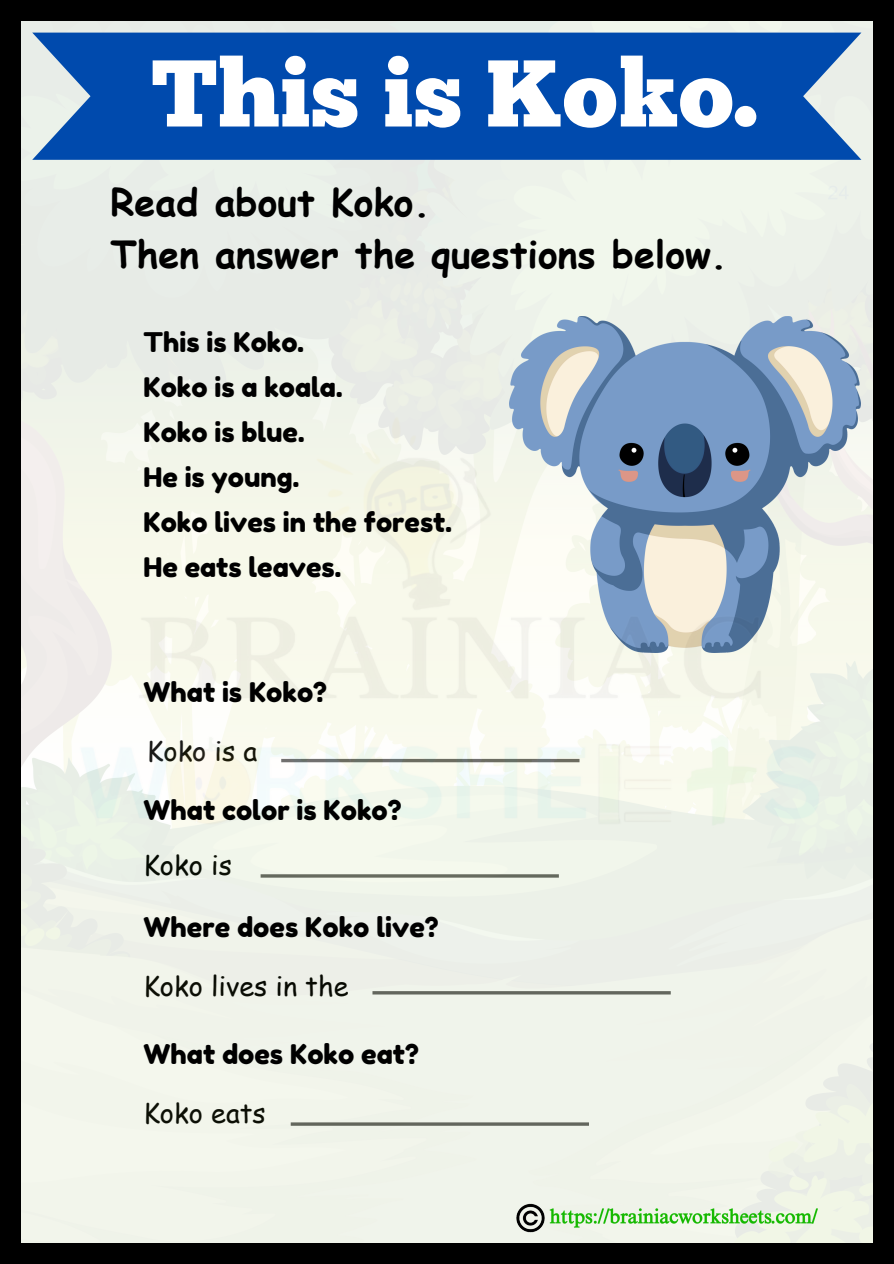
<style>
.page{position:relative;width:894px;height:1264px;background:#fff}
.page>*{position:absolute;margin:0;border:0;box-sizing:border-box;transform-origin:0 0}
.t1{font:94.5px "Chunk Five";color:#fff}
.t2{font:700 37.5px/51.8px "Comic Sans MS";color:#000}
.t3{font:27px "Fredoka One";color:#000}
.t4{font:27px "Comic Sans MS";color:#000}
</style>
<div class="page">
<div style="left:20px;top:20px;width:853px;height:1223px;background:#eff3ea"></div>
<img style="left:509px;top:316px;width:351px;height:90px">
<svg style="left:32px;top:33px;width:829px;height:127px;background:#1055b1"></svg>
<div style="left:0;top:0;width:20px;height:1263px;background:#000"></div>
<div style="left:873px;top:0;width:20px;height:1263px;background:#000"></div>
<div style="left:0;top:1243px;width:893px;height:20px;background:#000"></div>
<div style="left:0;top:0;width:893px;height:20px;background:#000"></div>
<img style="left:826px;top:180px;width:25px;height:25px">
<img style="left:20px;top:406px;width:853px;height:450px">
<img style="left:509px;top:1201px;width:315px;height:37px">
<p class="t1" style="left:151px;top:56px;width:608px">This is Koko.</p>
<p class="t2" style="left:111px;top:175px;width:618px">Read about Koko.<br>Then answer the questions below.</p>
<p class="t3" style="left:143px;top:326px;width:162px">This is Koko.</p>
<p class="t3" style="left:143px;top:371px;width:200px">Koko is a koala.</p>
<p class="t3" style="left:143px;top:416px;width:162px">Koko is blue.</p>
<p class="t3" style="left:143px;top:461px;width:157px">He is young.</p>
<p class="t3" style="left:143px;top:506px;width:310px">Koko lives in the forest.</p>
<p class="t3" style="left:143px;top:551px;width:199px">He eats leaves.</p>
<p class="t3" style="left:143px;top:675px;width:185px">What is Koko?</p>
<h2 class="t4" style="left:147px;top:731px;width:112px">Koko is a</h2>
<p class="t3" style="left:143px;top:794px;width:260px">What color is Koko?</p>
<p class="t4" style="left:143px;top:845px;width:90px">Koko is</p>
<p class="t3" style="left:143px;top:910px;width:297px">Where does Koko live?</p>
<h1 class="t4" style="left:143px;top:966px;width:206px">Koko lives in the</h1>
<p class="t3" style="left:143px;top:1037px;width:277px">What does Koko eat?</p>
<p class="t4" style="left:143px;top:1093px;width:124px">Koko eats</p>
</div>
